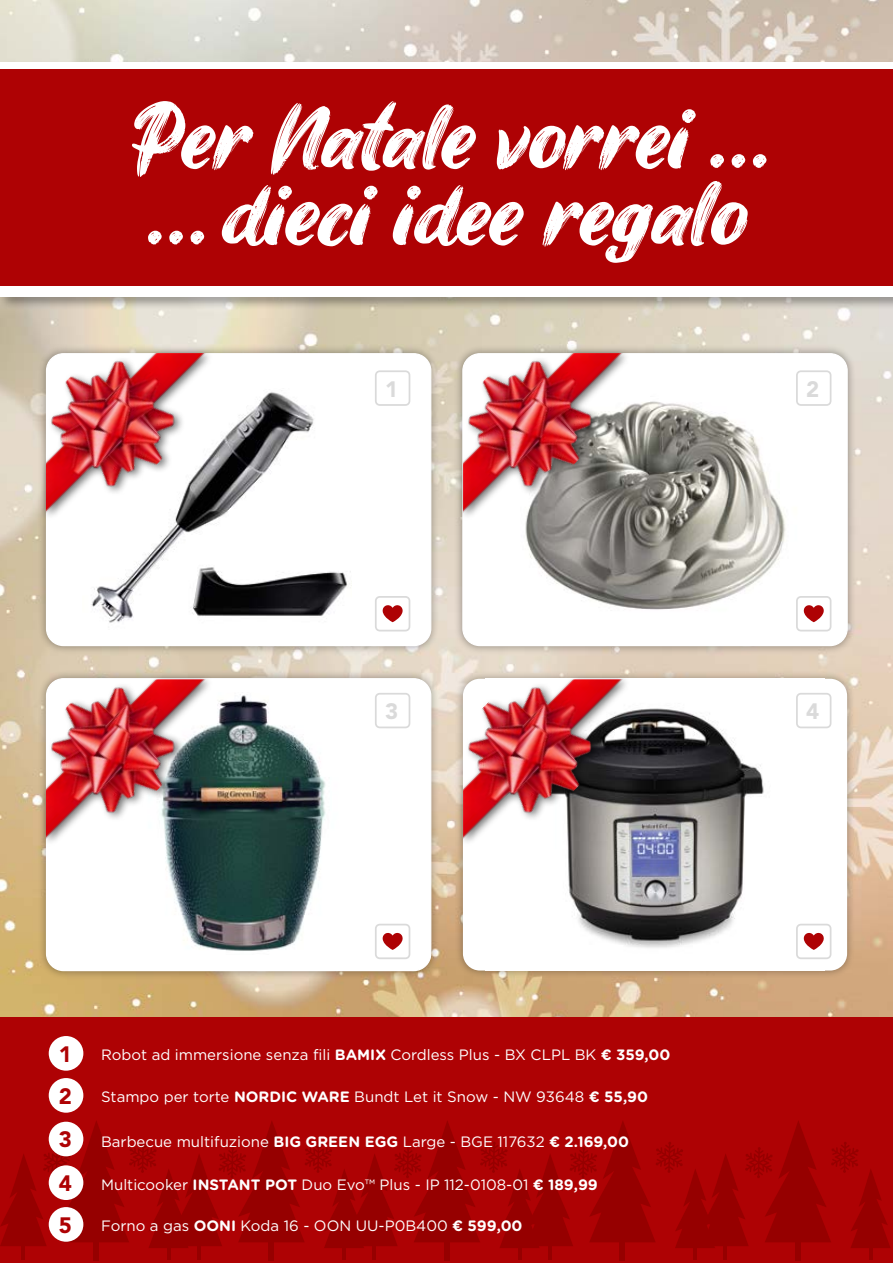
<style>
.page{position:relative;width:893px;height:1263px;background:#fff}
.page>*{position:absolute;margin:0;border:0;box-sizing:border-box;transform-origin:0 0}
.t1{font:900 22.2px/43.7px "Avenir LT Std";color:#ae0204}
.t2{font:900 22.2px "Avenir LT Std";color:#dadada}
.t3{font:15px "Gotham";color:#fff}
.s1{font-family:"Gotham Rounded";font-weight:700}
</style>
<div class="page">
<img style="left:0;top:0;width:893px;height:1017px">
<div style="left:0;top:1017px;width:893px;height:246px;background:#ae0204"></div>
<div style="left:93px;top:1239px;width:6px;height:21px;background:#960000"></div>
<hr style="left:167px;top:1246px;width:3px;height:14px;background:#960000">
<hr style="left:21px;top:1243px;width:4px;height:17px;background:#960000">
<div style="left:269px;top:1239px;width:5px;height:21px;background:#960000"></div>
<hr style="left:342px;top:1246px;width:4px;height:14px;background:#960000">
<hr style="left:197px;top:1243px;width:4px;height:17px;background:#960000">
<div style="left:444px;top:1239px;width:6px;height:21px;background:#960000"></div>
<hr style="left:518px;top:1246px;width:3px;height:14px;background:#960000">
<hr style="left:372px;top:1243px;width:4px;height:17px;background:#960000">
<div style="left:795px;top:1239px;width:6px;height:21px;background:#960000"></div>
<hr style="left:869px;top:1246px;width:3px;height:14px;background:#960000">
<hr style="left:723px;top:1243px;width:4px;height:17px;background:#960000">
<div style="left:620px;top:1239px;width:5px;height:21px;background:#960000"></div>
<hr style="left:693px;top:1246px;width:4px;height:14px;background:#960000">
<hr style="left:548px;top:1243px;width:4px;height:17px;background:#960000">
<svg style="left:0;top:1121px;width:890px;height:127px"></svg>
<div style="left:0;top:284px;width:893px;height:27px;background:#000;opacity:.35"></div>
<div style="left:0;top:286px;width:893px;height:11px;background:#fff"></div>
<div style="left:0;top:60px;width:893px;height:27px;background:#000;opacity:.35"></div>
<div style="left:0;top:62px;width:893px;height:11px;background:#fff"></div>
<div style="left:0;top:70px;width:893px;height:216px;background:#ae0204"></div>
<div style="left:38px;top:670px;width:401px;height:309px;background:#000;opacity:.35"></div>
<div style="left:47px;top:679px;width:384px;height:291px;background:#fff;border-radius:17px"></div>
<div style="left:455px;top:670px;width:400px;height:309px;background:#000;opacity:.35"></div>
<div style="left:463px;top:679px;width:384px;height:291px;background:#fff;border-radius:17px"></div>
<img style="left:569px;top:709px;width:255px;height:239px">
<div style="left:38px;top:345px;width:401px;height:309px;background:#000;opacity:.35"></div>
<div style="left:47px;top:354px;width:384px;height:291px;background:#fff;border-radius:17px"></div>
<div style="left:454px;top:345px;width:402px;height:309px;background:#000;opacity:.35"></div>
<div style="left:463px;top:354px;width:384px;height:291px;background:#fff;border-radius:17px"></div>
<img style="left:536px;top:403px;width:271px;height:229px">
<img style="left:91px;top:392px;width:223px;height:231px">
<div style="left:41px;top:348px;width:172px;height:173px;background:#000;opacity:.55"></div>
<img style="left:46px;top:353px;width:202px;height:208px">
<div style="left:458px;top:348px;width:173px;height:173px;background:#000;opacity:.55"></div>
<img style="left:463px;top:353px;width:202px;height:208px">
<div style="left:458px;top:674px;width:173px;height:173px;background:#000;opacity:.55"></div>
<img style="left:463px;top:679px;width:202px;height:208px">
<svg style="left:796px;top:596px;width:35px;height:35px"></svg>
<svg style="left:796px;top:924px;width:35px;height:35px"></svg>
<svg style="left:375px;top:596px;width:35px;height:35px"></svg>
<div style="left:49px;top:1078px;width:34px;height:35px;background:#fff;border-radius:50%"></div>
<div style="left:49px;top:1036px;width:34px;height:35px;background:#fff;border-radius:50%"></div>
<div style="left:49px;top:1122px;width:34px;height:34px;background:#fff;border-radius:50%"></div>
<div style="left:49px;top:1165px;width:34px;height:35px;background:#fff;border-radius:50%"></div>
<div style="left:49px;top:1207px;width:34px;height:35px;background:#fff;border-radius:50%"></div>
<svg style="left:375px;top:370px;width:35px;height:36px"></svg>
<svg style="left:796px;top:370px;width:35px;height:36px"></svg>
<svg style="left:796px;top:693px;width:35px;height:35px"></svg>
<img style="left:182px;top:564px;width:169px;height:59px">
<img style="left:173px;top:700px;width:212px;height:251px">
<div style="left:41px;top:674px;width:172px;height:173px;background:#000;opacity:.55"></div>
<img style="left:46px;top:679px;width:202px;height:208px">
<svg style="left:132px;top:101px;width:635px;height:162px"></svg>
<svg style="left:375px;top:924px;width:35px;height:35px"></svg>
<svg style="left:375px;top:693px;width:35px;height:35px"></svg>
<h1 class="t2" style="left:385px;top:376px;width:15px">1</h1>
<h1 class="t2" style="left:806px;top:376px;width:15px">2</h1>
<h1 class="t2" style="left:385px;top:698px;width:15px">3</h1>
<h1 class="t2" style="left:806px;top:698px;width:15px">4</h1>
<h1 class="t1" style="left:59px;top:1032px;width:15px">1</h1>
<h1 class="t1" style="left:59px;top:1074px;width:15px">2</h1>
<h1 class="t1" style="left:59px;top:1118px;width:15px">3<br>4</h1>
<h1 class="t1" style="left:59px;top:1203px;width:15px">5</h1>
<p class="t3" style="left:101px;top:1046px;width:571px">Robot ad immersione senza fili <span class="s1">BAMIX</span> Cordless Plus - BX CLPL BK <span class="s1">€ 359,00</span></p>
<p class="t3" style="left:101px;top:1088px;width:549px">Stampo per torte <span class="s1">NORDIC WARE</span> Bundt Let it Snow - NW 93648 <span class="s1">€ 55,90</span></p>
<p class="t3" style="left:101px;top:1133px;width:530px">Barbecue multifuzione <span class="s1">BIG GREEN EGG</span> Large - BGE 117632 <span class="s1">€ 2.169,00</span></p>
<p class="t3" style="left:101px;top:1177px;width:498px">Multicooker <span class="s1">INSTANT POT</span> Duo Evo™ Plus - IP 112-0108-01 <span class="s1">€ 189,99</span></p>
<p class="t3" style="left:101px;top:1217px;width:423px">Forno a gas <span class="s1">OONI</span> Koda 16 - OON UU-P0B400 <span class="s1">€ 599,00</span></p>
</div>
